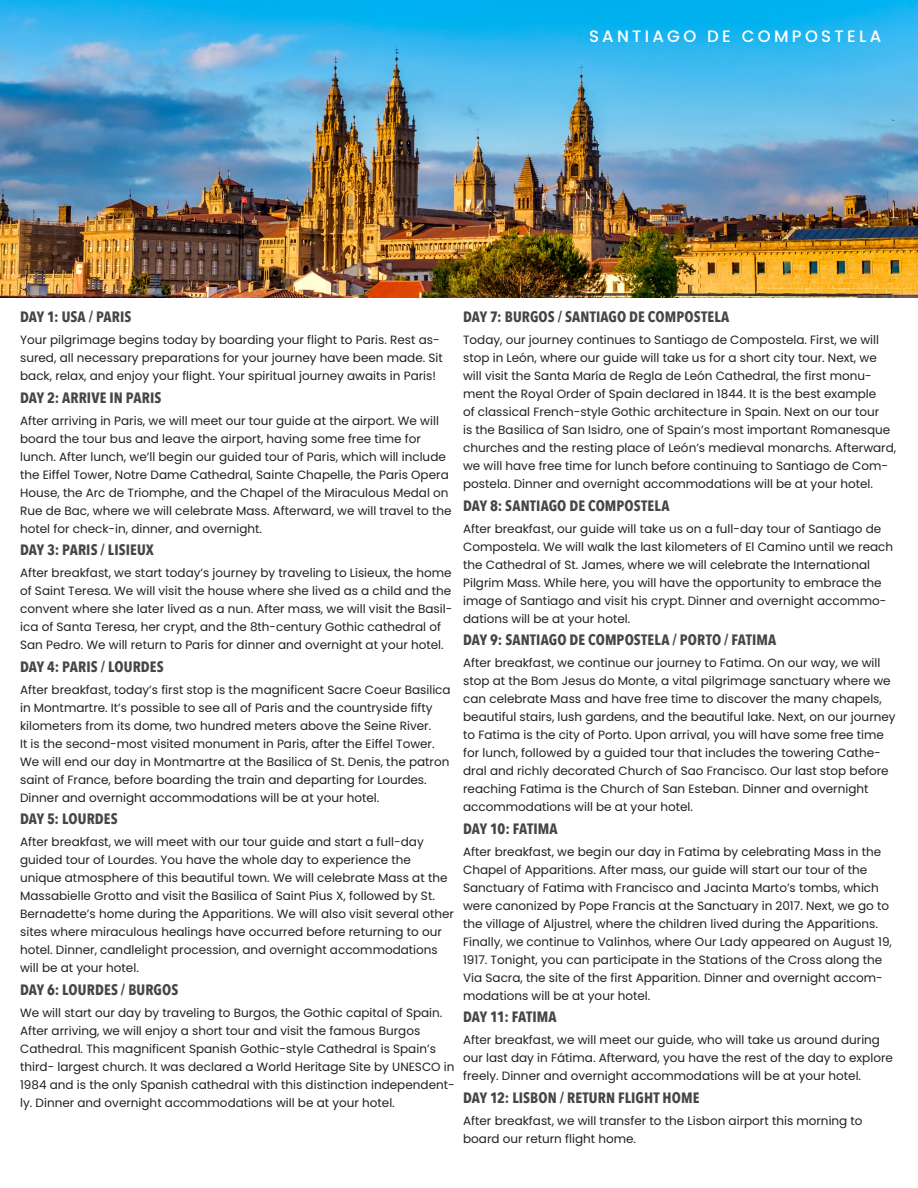
<style>
.page{position:relative;width:918px;height:1188px;background:#fff}
.page>*{position:absolute;margin:0;border:0;box-sizing:border-box;transform-origin:0 0}
.t1{font:500 16.5px "Poppins";letter-spacing:.2em;color:#fff}
.Daily_Highlights{font:700 15px "Avenir Next Condensed";letter-spacing:.005em;color:#464644}
.Body_Text{font:12px/18px "Poppins";color:#231f20}
</style>
<div class="page">
<img style="left:0;top:0;width:918px;height:298px">
<p class="t1" style="left:589px;top:26px;width:294px">SANTIAGO DE COMPOSTELA</p>
<p class="Daily_Highlights" style="left:20px;top:308px;width:113px">DAY 1: USA / PARIS</p>
<p class="Body_Text" style="left:20px;top:331px;width:424px">Your pilgrimage begins today by boarding your flight to Paris. Rest as&shy;sured, all necessary preparations for your journey have been made. Sit back, relax, and enjoy your flight. Your spiritual journey awaits in Paris!</p>
<p class="Daily_Highlights" style="left:20px;top:388px;width:143px">DAY 2: ARRIVE IN PARIS</p>
<p class="Body_Text" style="left:20px;top:412px;width:433px">After arriving in Paris, we will meet our tour guide at the airport. We will board the tour bus and leave the airport, having some free time for lunch. After lunch, we’ll begin our guided tour of Paris, which will include the Eiffel Tower, Notre Dame Cathedral, Sainte Chapelle, the Paris Opera House, the Arc de Triomphe, and the Chapel of the Miraculous Medal on Rue de Bac, where we will celebrate Mass. Afterward, we will travel to the hotel for check-in, dinner, and overnight.</p>
<p class="Daily_Highlights" style="left:20px;top:541px;width:135px">DAY 3: PARIS / LISIEUX</p>
<p class="Body_Text" style="left:20px;top:564px;width:434px">After breakfast, we start today’s journey by traveling to Lisieux, the home of Saint Teresa. We will visit the house where she lived as a child and the convent where she later lived as a nun. After mass, we will visit the Basil&shy;ica of Santa Teresa, her crypt, and the 8th-century Gothic cathedral of San Pedro. We will return to Paris for dinner and overnight at your hotel.</p>
<p class="Daily_Highlights" style="left:20px;top:657px;width:145px">DAY 4: PARIS / LOURDES</p>
<p class="Body_Text" style="left:20px;top:681px;width:432px">After breakfast, today’s first stop is the magnificent Sacre Coeur Basilica in Montmartre. It’s possible to see all of Paris and the countryside fifty kilometers from its dome, two hundred meters above the Seine River.<br>It is the second-most visited monument in Paris, after the Eiffel Tower.<br>We will end our day in Montmartre at the Basilica of St. Denis, the patron saint of France, before boarding the train and departing for Lourdes.<br>Dinner and overnight accommodations will be at your hotel.</p>
<p class="Daily_Highlights" style="left:20px;top:810px;width:99px">DAY 5: LOURDES</p>
<p class="Body_Text" style="left:20px;top:833px;width:435px">After breakfast, we will meet with our tour guide and start a full-day guided tour of Lourdes. You have the whole day to experience the unique atmosphere of this beautiful town. We will celebrate Mass at the Massabielle Grotto and visit the Basilica of Saint Pius X, followed by St.<br>Bernadette’s home during the Apparitions. We will also visit several other sites where miraculous healings have occurred before returning to our hotel. Dinner, candlelight procession, and overnight accommodations will be at your hotel.</p>
<p class="Daily_Highlights" style="left:20px;top:980px;width:160px">DAY 6: LOURDES / BURGOS</p>
<p class="Body_Text" style="left:20px;top:1004px;width:436px">We will start our day by traveling to Burgos, the Gothic capital of Spain.<br>After arriving, we will enjoy a short tour and visit the famous Burgos Cathedral. This magnificent Spanish Gothic-style Cathedral is Spain’s third- largest church. It was declared a World Heritage Site by UNESCO in 1984 and is the only Spanish cathedral with this distinction independent&shy;ly. Dinner and overnight accommodations will be at your hotel.</p>
<p class="Daily_Highlights" style="left:463px;top:308px;width:268px">DAY 7: BURGOS / SANTIAGO DE COMPOSTELA</p>
<p class="Body_Text" style="left:463px;top:331px;width:435px">Today, our journey continues to Santiago de Compostela. First, we will stop in León, where our guide will take us for a short city tour. Next, we will visit the Santa María de Regla de León Cathedral, the first monu&shy;ment the Royal Order of Spain declared in 1844. It is the best example<br>of classical French-style Gothic architecture in Spain. Next on our tour<br>is the Basilica of San Isidro, one of Spain’s most important Romanesque churches and the resting place of León’s medieval monarchs. Afterward, we will have free time for lunch before continuing to Santiago de Com&shy;postela. Dinner and overnight accommodations will be at your hotel.</p>
<p class="Daily_Highlights" style="left:463px;top:496px;width:208px">DAY 8: SANTIAGO DE COMPOSTELA</p>
<p class="Body_Text" style="left:463px;top:520px;width:432px">After breakfast, our guide will take us on a full-day tour of Santiago de Compostela. We will walk the last kilometers of El Camino until we reach the Cathedral of St. James, where we will celebrate the International Pilgrim Mass. While here, you will have the opportunity to embrace the image of Santiago and visit his crypt. Dinner and overnight accommo&shy;dations will be at your hotel.</p>
<p class="Daily_Highlights" style="left:463px;top:631px;width:315px">DAY 9: SANTIAGO DE COMPOSTELA / PORTO / FATIMA</p>
<p class="Body_Text" style="left:463px;top:654px;width:434px">After breakfast, we continue our journey to Fatima. On our way, we will stop at the Bom Jesus do Monte, a vital pilgrimage sanctuary where we can celebrate Mass and have free time to discover the many chapels, beautiful stairs, lush gardens, and the beautiful lake. Next, on our journey to Fatima is the city of Porto. Upon arrival, you will have some free time for lunch, followed by a guided tour that includes the towering Cathe&shy;dral and richly decorated Church of Sao Francisco. Our last stop before reaching Fatima is the Church of San Esteban. Dinner and overnight accommodations will be at your hotel.</p>
<p class="Daily_Highlights" style="left:463px;top:819px;width:96px">DAY 10: FATIMA</p>
<p class="Body_Text" style="left:463px;top:843px;width:430px">After breakfast, we begin our day in Fatima by celebrating Mass in the Chapel of Apparitions. After mass, our guide will start our tour of the Sanctuary of Fatima with Francisco and Jacinta Marto’s tombs, which were canonized by Pope Francis at the Sanctuary in 2017. Next, we go to the village of Aljustrel, where the children lived during the Apparitions.<br>Finally, we continue to Valinhos, where Our Lady appeared on August 19, 1917. Tonight, you can participate in the Stations of the Cross along the Via Sacra, the site of the first Apparition. Dinner and overnight accom&shy;modations will be at your hotel.</p>
<p class="Daily_Highlights" style="left:463px;top:1008px;width:95px">DAY 11: FATIMA</p>
<p class="Body_Text" style="left:463px;top:1031px;width:431px">After breakfast, we will meet our guide, who will take us around during our last day in Fátima. Afterward, you have the rest of the day to explore freely. Dinner and overnight accommodations will be at your hotel.</p>
<p class="Daily_Highlights" style="left:463px;top:1088px;width:238px">DAY 12: LISBON / RETURN FLIGHT HOME</p>
<p class="Body_Text" style="left:463px;top:1112px;width:401px">After breakfast, we will transfer to the Lisbon airport this morning to board our return flight home.</p>
</div>
